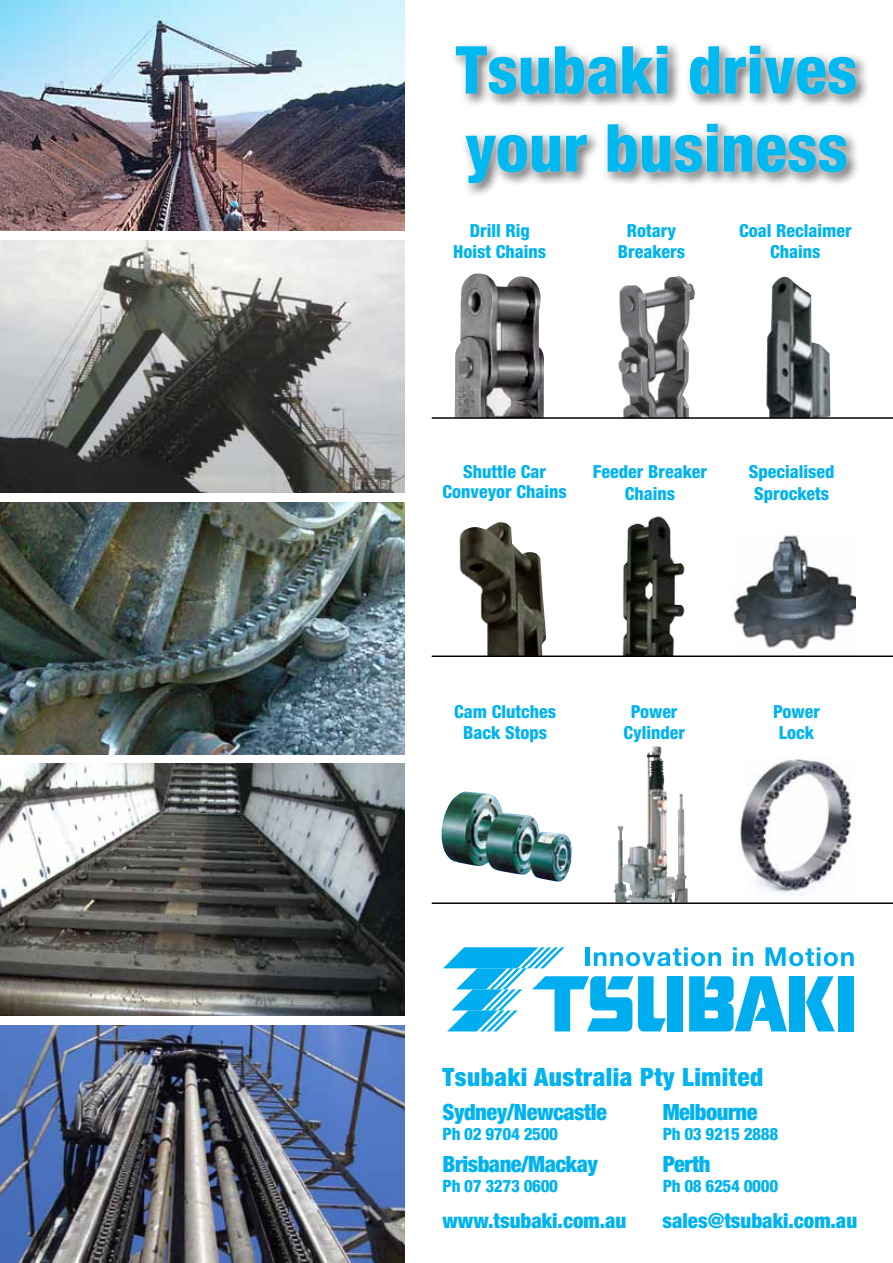
<style>
.page{position:relative;width:893px;height:1263px;background:#fff}
.page>*{position:absolute;margin:0;border:0;box-sizing:border-box;transform-origin:0 0}
.t1{font:800 condensed 66px/78px "Helvetica Neue";color:#00b9f1}
.t2{font:900 condensed 25.35px "Helvetica Neue";letter-spacing:.02em;color:#00b3f0}
.t3{font:900 condensed 22.5px "Helvetica Neue";letter-spacing:-.02em;color:#00b3f0}
.t4{font:900 condensed 20.85px "Helvetica Neue";color:#00b3f0}
.t5{font:800 condensed 18px/21.6px "Helvetica Neue";color:#00b3f0;text-align:center}
.t6{font:800 condensed 17.1px "Helvetica Neue";letter-spacing:-.02em;color:#00b3f0}
</style>
<div class="page">
<div style="left:446px;top:36px;width:419px;height:156px;background:#fff;opacity:.75"></div>
<svg style="left:443px;top:947px;width:411px;height:84px"></svg>
<img style="left:0;top:1026px;width:405px;height:237px">
<img style="left:0;top:764px;width:405px;height:252px">
<img style="left:0;top:502px;width:405px;height:252px">
<img style="left:0;top:240px;width:405px;height:252px">
<img style="left:0;top:0;width:405px;height:230px">
<img style="left:459px;top:522px;width:87px;height:133px">
<img style="left:622px;top:516px;width:63px;height:139px">
<hr style="left:432px;top:655px;width:461px;height:2px;background:#000">
<img style="left:731px;top:531px;width:125px;height:119px">
<img style="left:455px;top:273px;width:89px;height:144px">
<img style="left:618px;top:276px;width:77px;height:141px">
<img style="left:766px;top:277px;width:64px;height:140px">
<hr style="left:432px;top:417px;width:461px;height:2px;background:#000">
<img style="left:615px;top:746px;width:38px;height:138px">
<img style="left:441px;top:792px;width:131px;height:90px">
<img style="left:738px;top:759px;width:114px;height:137px">
<hr style="left:432px;top:902px;width:461px;height:2px;background:#000">
<h1 class="t1" style="left:455px;top:30px;width:403px">Tsubaki drives your business</h1>
<p class="t5" style="left:453px;top:219px;width:95px">Drill Rig<br>Hoist Chains</p>
<p class="t5" style="left:618px;top:219px;width:69px">Rotary<br>Breakers</p>
<p class="t5" style="left:739px;top:219px;width:114px">Coal Reclaimer<br>Chains</p>
<p class="t5" style="left:442px;top:461px;width:126px;line-height:20.2px">Shuttle Car<br>Conveyor Chains</p>
<p class="t5" style="left:593px;top:461px;width:116px">Feeder Breaker<br>Chains</p>
<p class="t5" style="left:749px;top:461px;width:87px">Specialised<br>Sprockets</p>
<p class="t5" style="left:454px;top:700px;width:104px">Cam Clutches<br>Back Stops</p>
<p class="t5" style="left:623px;top:700px;width:63px">Power<br>Cylinder</p>
<p class="t5" style="left:773px;top:700px;width:48px">Power<br>Lock</p>
<h2 class="t2" style="left:443px;top:1062px;width:322px">Tsubaki Australia Pty Limited</h2>
<p class="t3" style="left:443px;top:1098px;width:166px">Sydney/Newcastle</p>
<p class="t6" style="left:443px;top:1124px;width:117px">Ph 02 9704 2500</p>
<p class="t3" style="left:443px;top:1150px;width:157px">Brisbane/Mackay</p>
<p class="t6" style="left:443px;top:1176px;width:117px">Ph 07 3273 0600</p>
<p class="t3" style="left:663px;top:1098px;width:96px">Melbourne</p>
<p class="t6" style="left:663px;top:1124px;width:117px">Ph 03 9215 2888</p>
<p class="t3" style="left:663px;top:1150px;width:49px">Perth</p>
<p class="t6" style="left:663px;top:1176px;width:117px">Ph 08 6254 0000</p>
<p class="t4" style="left:443px;top:1208px;width:185px">www.tsubaki.com.au</p>
<p class="t4" style="left:662px;top:1208px;width:196px">sales@tsubaki.com.au</p>
</div>
